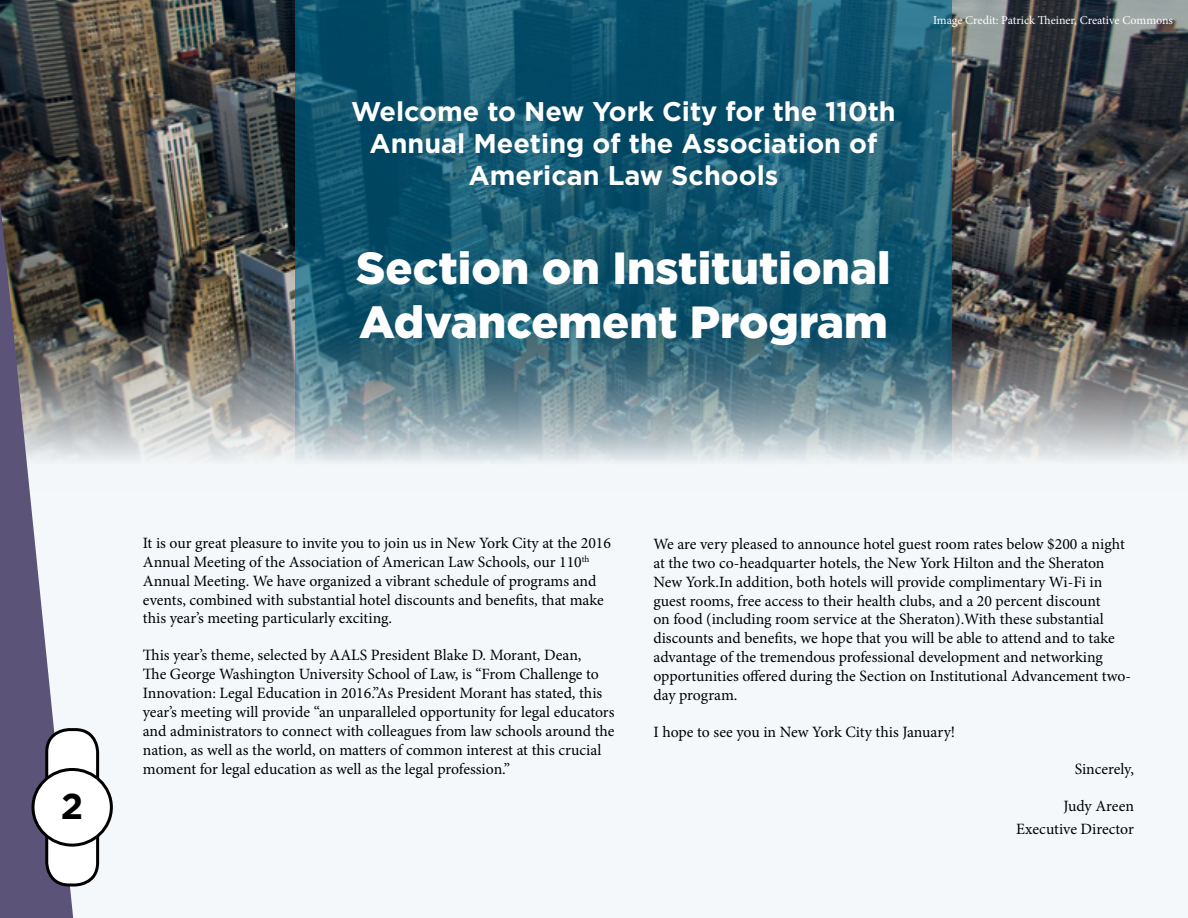
<style>
.page{position:relative;width:1188px;height:918px;background:#f5f8fa}
.page>*{position:absolute;margin:0;border:0;box-sizing:border-box;transform-origin:0 0}
.t1{font:900 45px/54px "Gotham";color:#fff}
.t2{font:700 36px "Gotham";color:#000}
.t3{font:700 27px/32.4px "Gotham";color:#fff;text-align:center}
.t4{font:15.75px/18.9px "Minion Pro";letter-spacing:-.005em;color:#000}
.t5{font:12px "Minion Pro";letter-spacing:-.005em;color:#fff}
</style>
<div class="page">
<img style="left:73px;top:0;width:1115px;height:460px">
<svg style="left:295px;top:0;width:657px;height:462px;background:#2f687e"></svg>
<svg style="left:0;top:0;width:73px;height:918px;background:#696773"></svg>
<div style="left:47px;top:730px;width:51px;height:75px;background:#fff;border-radius:22px"></div>
<div style="left:45px;top:728px;width:54px;height:79px;border:3px solid #000;border-radius:22px"></div>
<div style="left:47px;top:809px;width:51px;height:76px;background:#fff;border-radius:22px"></div>
<div style="left:45px;top:808px;width:54px;height:78px;border:3px solid #000;border-radius:22px"></div>
<div style="left:33px;top:769px;width:78px;height:76px;background:#fff;border-radius:50%"></div>
<div style="left:31px;top:768px;width:82px;height:79px;border:3px solid #000;border-radius:50%"></div>
<h3 class="t3" style="left:351px;top:95px;width:546px">Welcome to New York City for the 110th<br>Annual Meeting of the Association of<br>American Law Schools</h3>
<h1 class="t1" style="left:356px;top:241px;width:536px">Section on Institutional<br>Advancement Program</h1>
<p class="t5" style="left:933px;top:12px;width:241px">Image Credit: Patrick Theiner, Creative Commons</p>
<h2 class="t2" style="left:61px;top:782px;width:24px">2</h2>
<p class="t4" style="left:143px;top:533px;width:470px">It is our great pleasure to invite you to join us in New York City at the 2016<br>Annual Meeting of the Association of American Law Schools, our 110<sup>th </sup>Annual Meeting. We have organized a vibrant schedule of programs and events, combined with substantial hotel discounts and benefits, that make this year’s meeting particularly exciting.</p>
<p class="t4" style="left:143px;top:646px;width:473px">This year’s theme, selected by AALS President Blake D. Morant, Dean,<br>The George Washington University School of Law, is “From Challenge to Innovation: Legal Education in 2016.”As President Morant has stated, this year’s meeting will provide “an unparalleled opportunity for legal educators and administrators to connect with colleagues from law schools around the nation, as well as the world, on matters of common interest at this crucial moment for legal education as well as the legal profession.”</p>
<p class="t4" style="left:653px;top:534px;width:479px">We are very pleased to announce hotel guest room rates below $200 a night at the two co-headquarter hotels, the New York Hilton and the Sheraton New York.In addition, both hotels will provide complimentary Wi-Fi in guest rooms, free access to their health clubs, and a 20 percent discount<br>on food (including room service at the Sheraton).With these substantial discounts and benefits, we hope that you will be able to attend and to take advantage of the tremendous professional development and networking opportunities offered during the Section on Institutional Advancement two&shy;day program.</p>
<p class="t4" style="left:653px;top:723px;width:303px">I hope to see you in New York City this January!</p>
<p class="t4" style="left:1075px;top:759px;width:61px">Sincerely,</p>
<p class="t4" style="left:1016px;top:794px;width:119px;line-height:23.4px;text-align:right">Judy Areen<br>Executive Director</p>
</div>
